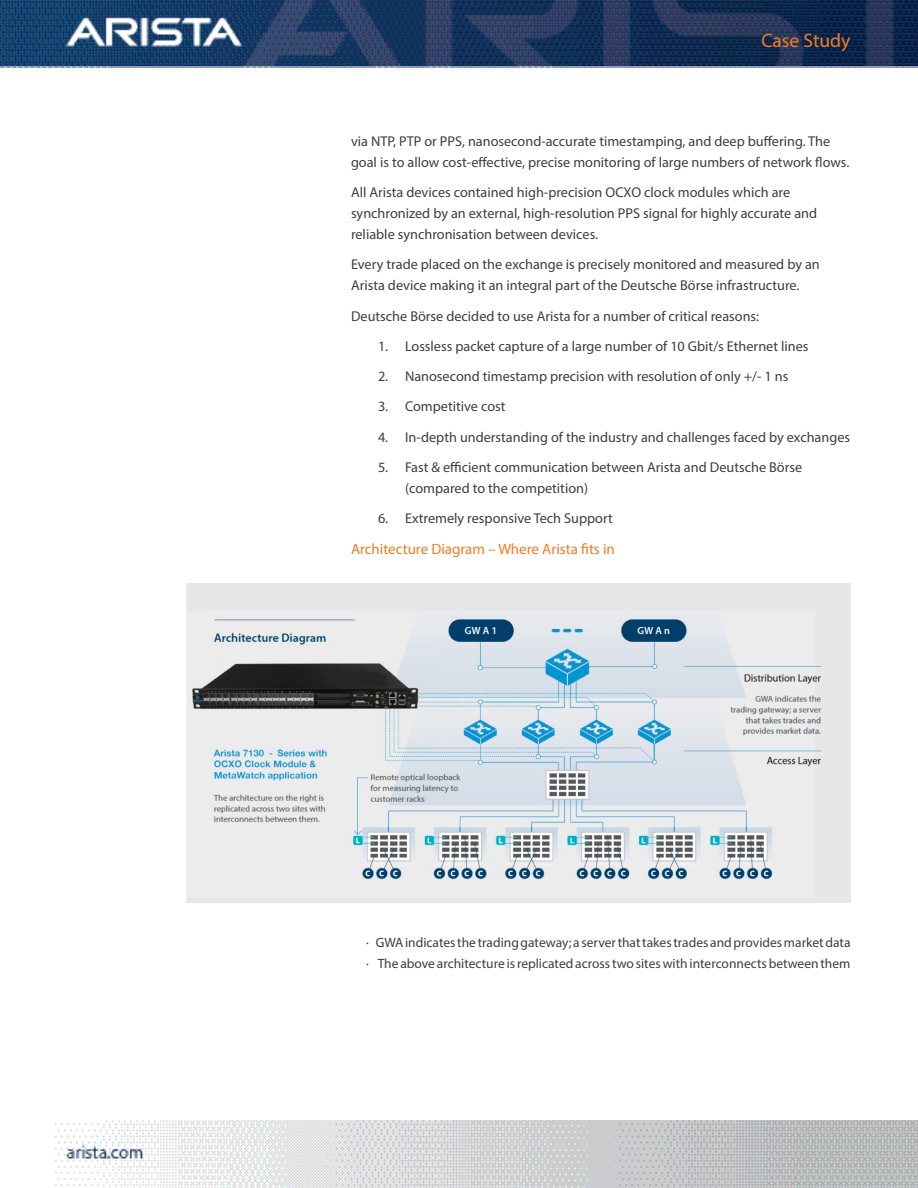
<style>
.page{position:relative;width:918px;height:1188px;background:#fff}
.page>*{position:absolute;margin:0;border:0;box-sizing:border-box;transform-origin:0 0}
.t1{font:19.5px "Myriad Pro";color:#f47b21}
.Main_body_subhead{font:15px "Myriad Pro";color:#f47b21}
.t2{font:14.25px/21px "Myriad Pro";color:#3e3e3f}
.Sub-bullet{font:13.5px "Myriad Pro";color:#3e3e3f}
</style>
<div class="page">
<img style="left:0;top:0;width:918px;height:68px">
<img style="left:55px;top:1120px;width:863px;height:68px">
<img style="left:186px;top:583px;width:664px;height:320px">
<h1 class="t1" style="left:761px;top:29px;width:91px">Case Study</h1>
<p class="t2" style="left:351px;top:130px;width:500px">via NTP, PTP or PPS, nanosecond-accurate timestamping, and deep buffering. The goal is to allow cost-effective, precise monitoring of large numbers of network flows.</p>
<p class="t2" style="left:351px;top:181px;width:468px">All Arista devices contained high-precision OCXO clock modules which are synchronized by an external, high-resolution PPS signal for highly accurate and reliable synchronisation between devices.</p>
<p class="t2" style="left:351px;top:254px;width:470px">Every trade placed on the exchange is precisely monitored and measured by an<br>Arista device making it an integral part of the Deutsche Börse infrastructure.</p>
<p class="t2" style="left:351px;top:305px;width:410px">Deutsche Börse decided to use Arista for a number of critical reasons:</p>
<p class="t2" style="left:378px;top:335px;width:432px">1. Lossless packet capture of a large number of 10 Gbit/s Ethernet lines</p>
<p class="t2" style="left:378px;top:366px;width:412px">2. Nanosecond timestamp precision with resolution of only +/- 1 ns</p>
<p class="t2" style="left:378px;top:396px;width:129px">3. Competitive cost</p>
<p class="t2" style="left:378px;top:426px;width:474px">4. In-depth understanding of the industry and challenges faced by exchanges</p>
<p class="t2" style="left:405px;top:456px;width:399px;text-indent:-27px">5. Fast &amp; efficient communication between Arista and Deutsche Börse (compared to the competition)</p>
<p class="t2" style="left:378px;top:508px;width:236px">6. Extremely responsive Tech Support</p>
<p class="Main_body_subhead" style="left:351px;top:539px;width:265px">Architecture Diagram – Where Arista fits in</p>
<p class="Sub-bullet" style="left:366px;top:934px;width:486px">· GWA indicates the trading gateway; a server that takes trades and provides market data</p>
<p class="Sub-bullet" style="left:366px;top:955px;width:486px">· The above architecture is replicated across two sites with interconnects between them</p>
</div>
